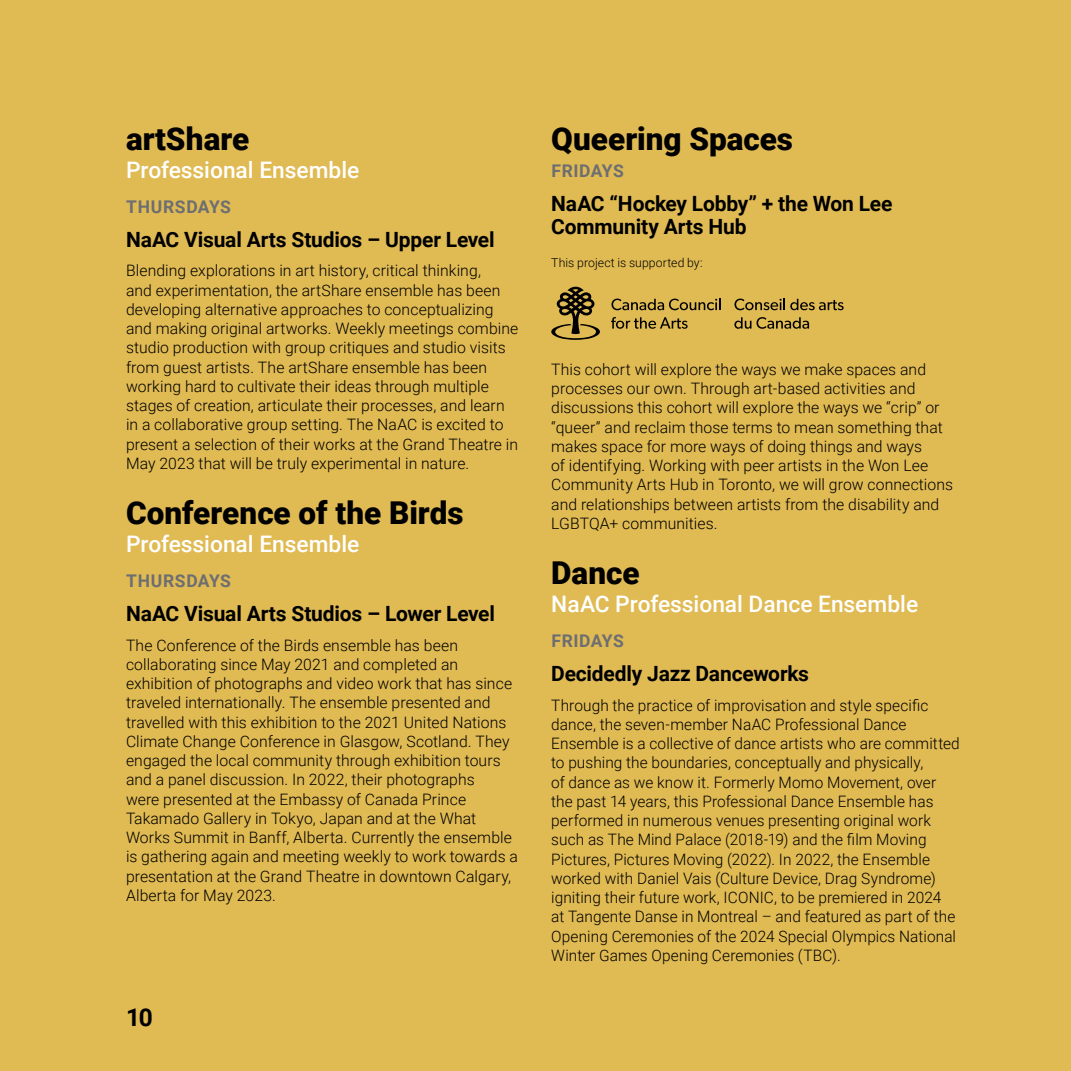
<style>
.page{position:relative;width:1071px;height:1071px;background:#e0ba53}
.page>*{position:absolute;margin:0;border:0;box-sizing:border-box;transform-origin:0 0}
.t1{font:900 31.5px "Roboto";color:#000}
.t2{font:700 24.5px "Roboto";color:#000}
.t3{font:500 22.75px "Roboto";letter-spacing:-.005em;color:#fff}
.t4{font:700 21px/22.8px "Roboto";letter-spacing:-.01em;color:#000}
.t5{font:700 17.5px "Roboto";letter-spacing:.03em;color:#6d6e71}
.t6{font:300 15.75px/19.2px "Roboto";letter-spacing:.005em;color:#000}
.t7{font:300 12.25px "Roboto";letter-spacing:.005em;color:#000}
</style>
<div class="page">
<svg style="left:734px;top:299px;width:110px;height:11px"></svg>
<svg style="left:734px;top:317px;width:75px;height:12px"></svg>
<svg style="left:612px;top:299px;width:109px;height:11px"></svg>
<svg style="left:611px;top:317px;width:77px;height:12px"></svg>
<svg style="left:551px;top:287px;width:49px;height:53px"></svg>
<h1 class="t1" style="left:126px;top:116px;width:125px">artShare</h1>
<h3 class="t3" style="left:126px;top:154px;width:235px">Professional Ensemble</h3>
<p class="t5" style="left:126px;top:194px;width:106px">THURSDAYS</p>
<h3 class="t4" style="left:126px;top:227px;width:370px">NaAC Visual Arts Studios – Upper Level</h3>
<p class="t6" style="left:126px;top:261px;width:394px">Blending explorations in art history, critical thinking,<br>and experimentation, the artShare ensemble has been developing alternative approaches to conceptualizing and making original artworks. Weekly meetings combine studio production with group critiques and studio visits from guest artists. The artShare ensemble has been working hard to cultivate their ideas through multiple stages of creation, articulate their processes, and learn in a collaborative group setting. The NaAC is excited to present a selection of their works at the Grand Theatre in May 2023 that will be truly experimental in nature.</p>
<h1 class="t1" style="left:126px;top:491px;width:339px">Conference of the Birds</h1>
<h3 class="t3" style="left:126px;top:528px;width:235px">Professional Ensemble</h3>
<p class="t5" style="left:126px;top:569px;width:106px">THURSDAYS</p>
<h3 class="t4" style="left:126px;top:602px;width:371px">NaAC Visual Arts Studios – Lower Level</h3>
<p class="t6" style="left:126px;top:635px;width:393px">The Conference of the Birds ensemble has been collaborating since May 2021 and completed an exhibition of photographs and video work that has since traveled internationally. The ensemble presented and travelled with this exhibition to the 2021 United Nations Climate Change Conference in Glasgow, Scotland. They engaged the local community through exhibition tours and a panel discussion. In 2022, their photographs<br>were presented at the Embassy of Canada Prince Takamado Gallery in Tokyo, Japan and at the What Works Summit in Banff, Alberta. Currently the ensemble is gathering again and meeting weekly to work towards a presentation at the Grand Theatre in downtown Calgary, Alberta for May 2023.</p>
<h2 class="t2" style="left:126px;top:1001px;width:28px">10</h2>
<h1 class="t1" style="left:551px;top:116px;width:243px">Queering Spaces</h1>
<p class="t5" style="left:552px;top:158px;width:74px">FRIDAYS</p>
<h3 class="t4" style="left:551px;top:192px;width:343px">NaAC “Hockey Lobby” + the Won Lee<br>Community Arts Hub</h3>
<p class="t7" style="left:551px;top:254px;width:153px">This project is supported by:</p>
<p class="t6" style="left:551px;top:359px;width:403px">This cohort will explore the ways we make spaces and processes our own. Through art-based activities and discussions this cohort will explore the ways we “crip” or “queer” and reclaim those terms to mean something that makes space for more ways of doing things and ways<br>of identifying. Working with peer artists in the Won Lee Community Arts Hub in Toronto, we will grow connections and relationships between artists from the disability and LGBTQA+ communities.</p>
<h1 class="t1" style="left:551px;top:551px;width:90px">Dance</h1>
<h3 class="t3" style="left:551px;top:588px;width:368px">NaAC Professional Dance Ensemble</h3>
<p class="t5" style="left:552px;top:629px;width:74px">FRIDAYS</p>
<h3 class="t4" style="left:551px;top:662px;width:259px">Decidedly Jazz Danceworks</h3>
<p class="t6" style="left:551px;top:695px;width:410px">Through the practice of improvisation and style specific dance, the seven-member NaAC Professional Dance Ensemble is a collective of dance artists who are committed to pushing the boundaries, conceptually and physically,<br>of dance as we know it. Formerly Momo Movement, over the past 14 years, this Professional Dance Ensemble has performed in numerous venues presenting original work such as The Mind Palace (2018-19) and the film Moving Pictures, Pictures Moving (2022). In 2022, the Ensemble worked with Daniel Vais (Culture Device, Drag Syndrome) igniting their future work, ICONIC, to be premiered in 2024<br>at Tangente Danse in Montreal – and featured as part of the Opening Ceremonies of the 2024 Special Olympics National Winter Games Opening Ceremonies (TBC).</p>
</div>
